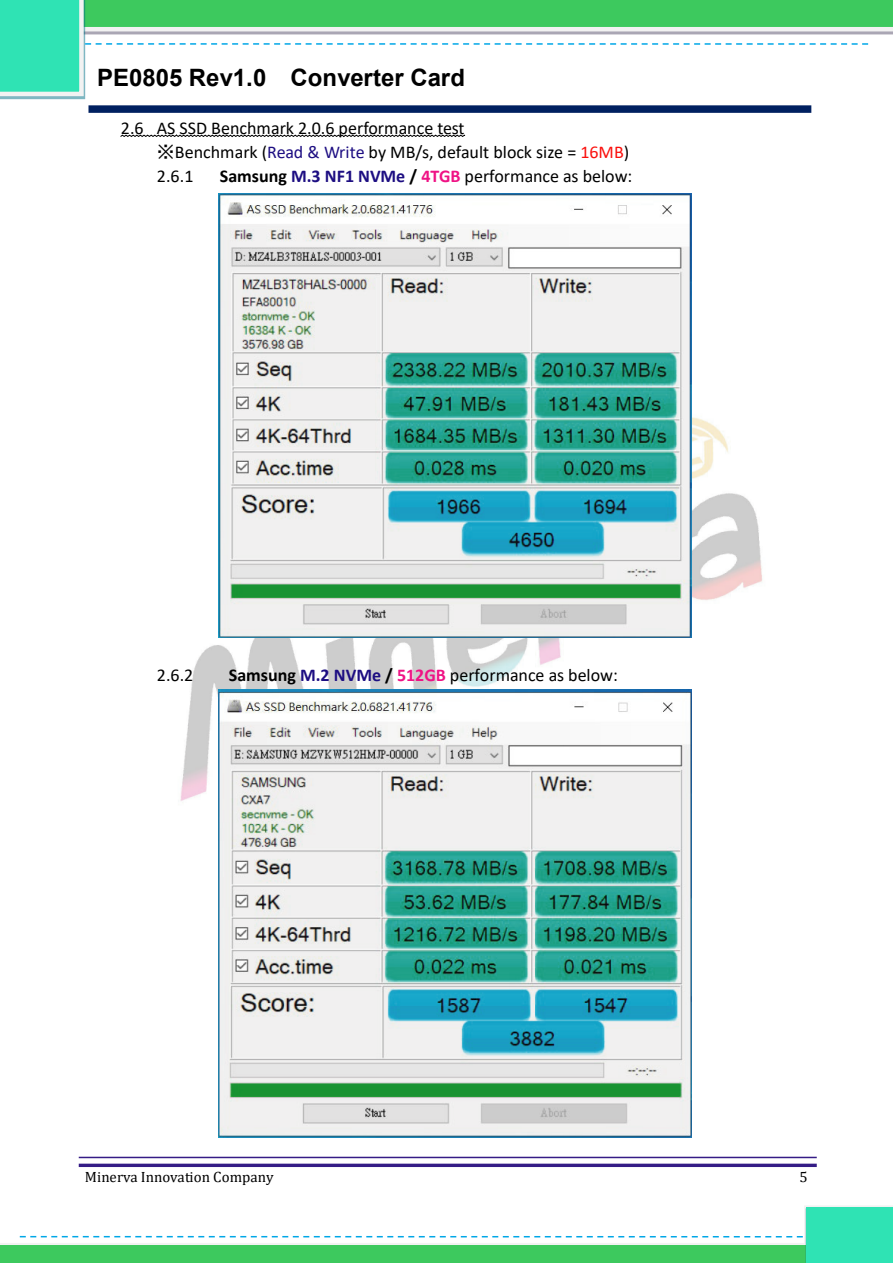
<style>
.page{position:relative;width:893px;height:1263px;background:#fff}
.page>*{position:absolute;margin:0;border:0;box-sizing:border-box;transform-origin:0 0}
.t1{font:700 24px "Arial";color:#000}
.t2{font:18px/24px "Calibri";color:#000}
.t3{font:15px "Cambria";color:#000}
.s1{font-family:"MS Gothic"}
.s2{color:#1d0e82}
.s3{color:#fa0f0c}
.s4{font-weight:700}
.s5{font-weight:700;color:#1d0e82}
.s6{font-weight:700;color:#ef1385}
</style>
<div class="page">
<svg style="left:0;top:0;width:893px;height:99px"></svg>
<img style="left:180px;top:193px;width:582px;height:872px">
<svg style="left:0;top:1206px;width:893px;height:57px"></svg>
<hr style="left:79px;top:1164px;width:738px;height:3px;background:#351c86">
<hr style="left:79px;top:1157px;width:738px;height:1px;background:#351c86">
<div style="left:88px;top:105px;width:723px;height:8px;background:#002060"></div>
<svg style="left:120px;top:135px;width:345px;height:2px"></svg>
<img style="left:219px;top:194px;width:472px;height:444px">
<img style="left:219px;top:690px;width:472px;height:448px">
<h1 class="t1" style="left:97px;top:61px;width:370px">PE0805 Rev1.0 Converter Card</h1>
<p class="t2" style="left:157px;top:116px;width:474px;text-indent:-36px">2.6 AS SSD Benchmark 2.0.6 performance test<br><span class="s1">※</span>Benchmark (<span class="s2">Read &amp; Write</span> by MB/s, default block size = <span class="s3">16MB</span>)<br>2.6.1</p>
<p class="t2" style="left:220px;top:164px;width:414px"><span class="s4">Samsung</span> <span class="s5">M.3 NF1 NVMe</span> <span class="s4">/</span> <span class="s6">4TGB</span> performance as below:</p>
<p class="t2" style="left:157px;top:663px;width:38px">2.6.2</p>
<p class="t2" style="left:229px;top:663px;width:390px"><span class="s4">Samsung</span> <span class="s5">M.2 NVMe</span> <span class="s4">/</span> <span class="s6">512GB</span> performance as below:</p>
<p class="t3" style="left:85px;top:1168px;width:190px">Minerva Innovation Company</p>
<p class="t3" style="left:800px;top:1168px;width:10px">5</p>
</div>
